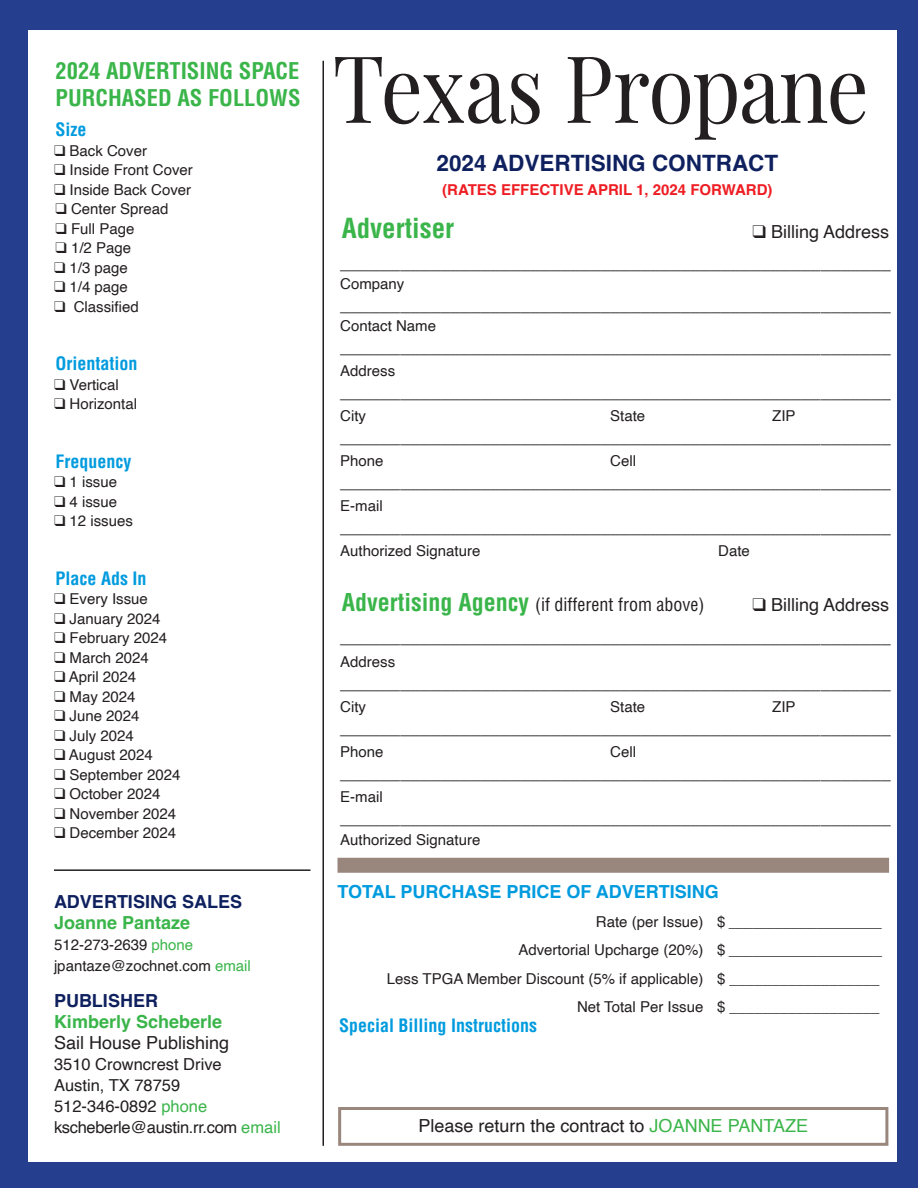
<style>
.page{position:relative;width:918px;height:1188px;background:#fff}
.page>*{position:absolute;margin:0;border:0;box-sizing:border-box;transform-origin:0 0}
.t1{font:93.3px "Playfair Display";letter-spacing:-.02em;color:#231f20;scale:.89 1}
.sub_-_12{font:700 condensed 27px "Helvetica LT Pro";color:#3ab54a}
.sub_-_12-2{font:700 condensed 22.5px/27px "Helvetica LT Pro";color:#3ab54a}
.t2{font:700 22.5px "Helvetica";color:#0f205f}
.sub_-_12-3{font:18px "Helvetica";color:#231f20}
.sub_-_12-4{font:700 condensed 18px "Helvetica LT Pro";color:#009bde}
.sub_-_12-5{font:condensed 18px "Helvetica LT Pro";color:#231f20}
.t3{font:700 18px "Helvetica";color:#009bde}
.t4{font:700 18px "Helvetica";color:#3ab54a}
.t5{font:700 18px "Helvetica";color:#0f205f}
.t6{font:16.5px "Helvetica";color:#231f20}
.t7{font:16.5px "Helvetica";letter-spacing:-.02em;color:#231f20}
.sub_-_12-6{font:15px "Helvetica";color:#231f20}
.t8{font:700 15px "Helvetica";color:#ee1d23}
.s1{color:#3ab54a}
.s2{font-weight:700;font-size:24px;color:#3ab54a}
</style>
<div class="page">
<hr style="left:0;top:0;width:2px;height:1188px;background:#253f8e">
<div style="left:1px;top:0;width:917px;height:1188px;background:#253f8e"></div>
<div style="left:28px;top:30px;width:869px;height:1132px;background:#fff"></div>
<div style="left:338px;top:1107px;width:550px;height:39px;border:3px solid #99877d"></div>
<hr style="left:322px;top:61px;width:2px;height:1085px;background:#231f20">
<div style="left:338px;top:858px;width:551px;height:15px;background:#99877d"></div>
<hr style="left:54px;top:869px;width:256px;height:2px;background:#231f20">
<p class="sub_-_12-2" style="left:56px;top:57px;width:247px">2024 ADVERTISING SPACE<br>PURCHASED AS FOLLOWS</p>
<p class="sub_-_12-4" style="left:56px;top:118px;width:33px">Size</p>
<p class="sub_-_12-6" style="left:54px;top:139px;width:95px">❑ Back Cover</p>
<p class="sub_-_12-6" style="left:54px;top:158px;width:140px">❑ Inside Front Cover</p>
<p class="sub_-_12-6" style="left:54px;top:178px;width:139px">❑ Inside Back Cover</p>
<p class="sub_-_12-6" style="left:56px;top:197px;width:115px">❑ Center Spread</p>
<p class="sub_-_12-6" style="left:56px;top:217px;width:80px">❑ Full Page</p>
<p class="sub_-_12-6" style="left:56px;top:236px;width:77px">❑ 1/2 Page</p>
<p class="sub_-_12-6" style="left:54px;top:256px;width:75px">❑ 1/3 page</p>
<p class="sub_-_12-6" style="left:54px;top:275px;width:75px">❑ 1/4 page</p>
<p class="sub_-_12-6" style="left:54px;top:295px;width:86px">❑ Classified</p>
<p class="sub_-_12-4" style="left:56px;top:352px;width:84px">Orientation</p>
<p class="sub_-_12-6" style="left:54px;top:373px;width:66px">❑ Vertical</p>
<p class="sub_-_12-6" style="left:54px;top:392px;width:85px">❑ Horizontal</p>
<p class="sub_-_12-4" style="left:56px;top:449px;width:77px">Frequency</p>
<p class="sub_-_12-6" style="left:54px;top:470px;width:65px">❑ 1 issue</p>
<p class="sub_-_12-6" style="left:54px;top:490px;width:65px">❑ 4 issue</p>
<p class="sub_-_12-6" style="left:54px;top:509px;width:80px">❑ 12 issues</p>
<p class="sub_-_12-4" style="left:56px;top:566px;width:93px">Place Ads In</p>
<p class="sub_-_12-6" style="left:54px;top:587px;width:95px">❑ Every Issue</p>
<p class="sub_-_12-6" style="left:54px;top:607px;width:108px">❑ January 2024</p>
<p class="sub_-_12-6" style="left:54px;top:626px;width:115px">❑ February 2024</p>
<p class="sub_-_12-6" style="left:54px;top:646px;width:96px">❑ March 2024</p>
<p class="sub_-_12-6" style="left:54px;top:665px;width:84px">❑ April 2024</p>
<p class="sub_-_12-6" style="left:54px;top:685px;width:83px">❑ May 2024</p>
<p class="sub_-_12-6" style="left:54px;top:704px;width:87px">❑ June 2024</p>
<p class="sub_-_12-6" style="left:54px;top:724px;width:81px">❑ July 2024</p>
<p class="sub_-_12-6" style="left:54px;top:743px;width:100px">❑ August 2024</p>
<p class="sub_-_12-6" style="left:54px;top:763px;width:128px">❑ September 2024</p>
<p class="sub_-_12-6" style="left:54px;top:782px;width:108px">❑ October 2024</p>
<p class="sub_-_12-6" style="left:54px;top:802px;width:124px">❑ November 2024</p>
<p class="sub_-_12-6" style="left:54px;top:821px;width:124px">❑ December 2024</p>
<p class="t5" style="left:54px;top:891px;width:190px">ADVERTISING SALES</p>
<p class="t4" style="left:54px;top:912px;width:138px">Joanne Pantaze</p>
<p class="sub_-_12-6" style="left:54px;top:933px;width:141px">512-273-2639 <span class="s1">phone</span></p>
<p class="sub_-_12-6" style="left:54px;top:954px;width:198px">jpantaze@zochnet.com <span class="s1">email</span></p>
<p class="t5" style="left:54px;top:990px;width:106px">PUBLISHER</p>
<p class="t4" style="left:54px;top:1011px;width:170px">Kimberly Scheberle</p>
<p class="sub_-_12-3" style="left:54px;top:1029px;width:177px">Sail House Publishing</p>
<p class="t6" style="left:54px;top:1052px;width:169px">3510 Crowncrest Drive</p>
<p class="t6" style="left:54px;top:1073px;width:128px">Austin, TX 78759</p>
<p class="t6" style="left:54px;top:1094px;width:155px">512-346-0892 <span class="s1">phone</span></p>
<p class="t7" style="left:54px;top:1115px;width:228px">kscheberle@austin.rr.com <span class="s1">email</span></p>
<p class="t1" style="left:333px;top:15px;width:604px">Texas Propane</p>
<p class="t2" style="left:437px;top:150px;width:343px">2024 ADVERTISING CONTRACT</p>
<p class="t8" style="left:442px;top:181px;width:332px">(RATES EFFECTIVE APRIL 1, 2024 FORWARD)</p>
<p class="sub_-_12" style="left:342px;top:210px;width:114px">Advertiser</p>
<p class="sub_-_12-3" style="left:753px;top:218px;width:138px">❑ Billing Address</p>
<p class="sub_-_12-3" style="left:340px;top:249px;width:552px">_______________________________________________________</p>
<p class="sub_-_12-6" style="left:340px;top:272px;width:66px">Company</p>
<p class="sub_-_12-3" style="left:340px;top:291px;width:552px">_______________________________________________________</p>
<p class="sub_-_12-6" style="left:340px;top:314px;width:97px">Contact Name</p>
<p class="sub_-_12-3" style="left:340px;top:333px;width:552px">_______________________________________________________</p>
<p class="sub_-_12-6" style="left:340px;top:359px;width:57px">Address</p>
<p class="sub_-_12-3" style="left:340px;top:378px;width:552px">_______________________________________________________</p>
<p class="sub_-_12-6" style="left:340px;top:404px;width:27px">City</p>
<p class="sub_-_12-6" style="left:610px;top:404px;width:37px">State</p>
<p class="sub_-_12-6" style="left:772px;top:404px;width:25px">ZIP</p>
<p class="sub_-_12-3" style="left:340px;top:423px;width:552px">_______________________________________________________</p>
<p class="sub_-_12-6" style="left:340px;top:449px;width:45px">Phone</p>
<p class="sub_-_12-6" style="left:610px;top:449px;width:27px">Cell</p>
<p class="sub_-_12-3" style="left:340px;top:468px;width:552px">_______________________________________________________</p>
<p class="sub_-_12-6" style="left:340px;top:494px;width:44px">E-mail</p>
<p class="sub_-_12-3" style="left:340px;top:513px;width:552px">_______________________________________________________</p>
<p class="sub_-_12-6" style="left:340px;top:539px;width:142px">Authorized Signature</p>
<p class="sub_-_12-6" style="left:718px;top:539px;width:33px">Date</p>
<p class="sub_-_12-5" style="left:342px;top:593px;width:364px"><span class="s2">Advertising Agency</span> (if different from above)</p>
<p class="sub_-_12-3" style="left:753px;top:591px;width:138px">❑ Billing Address</p>
<p class="sub_-_12-3" style="left:340px;top:623px;width:552px">_______________________________________________________</p>
<p class="sub_-_12-6" style="left:340px;top:650px;width:57px">Address</p>
<p class="sub_-_12-3" style="left:340px;top:669px;width:552px">_______________________________________________________</p>
<p class="sub_-_12-6" style="left:340px;top:695px;width:27px">City</p>
<p class="sub_-_12-6" style="left:610px;top:695px;width:37px">State</p>
<p class="sub_-_12-6" style="left:772px;top:695px;width:25px">ZIP</p>
<p class="sub_-_12-3" style="left:340px;top:714px;width:552px">_______________________________________________________</p>
<p class="sub_-_12-6" style="left:340px;top:740px;width:45px">Phone</p>
<p class="sub_-_12-6" style="left:610px;top:740px;width:27px">Cell</p>
<p class="sub_-_12-3" style="left:340px;top:759px;width:552px">_______________________________________________________</p>
<p class="sub_-_12-6" style="left:340px;top:785px;width:44px">E-mail</p>
<p class="sub_-_12-3" style="left:340px;top:804px;width:552px">_______________________________________________________</p>
<p class="sub_-_12-6" style="left:340px;top:828px;width:142px">Authorized Signature</p>
<p class="t3" style="left:338px;top:881px;width:383px">TOTAL PURCHASE PRICE OF ADVERTISING</p>
<p class="sub_-_12-6" style="left:596px;top:910px;width:288px">Rate (per Issue) $ ___________________</p>
<p class="sub_-_12-6" style="left:518px;top:938px;width:365px">Advertorial Upcharge (20%) $ ___________________</p>
<p class="sub_-_12-6" style="left:387px;top:967px;width:494px">Less TPGA Member Discount (5% if applicable) $ __________________</p>
<p class="sub_-_12-6" style="left:577px;top:995px;width:304px">Net Total Per Issue $ __________________</p>
<p class="sub_-_12-4" style="left:339px;top:1013px;width:200px">Special Billing Instructions</p>
<p class="sub_-_12-3" style="left:419px;top:1112px;width:391px">Please return the contract to <span class="s1">JOANNE PANTAZE</span></p>
</div>
